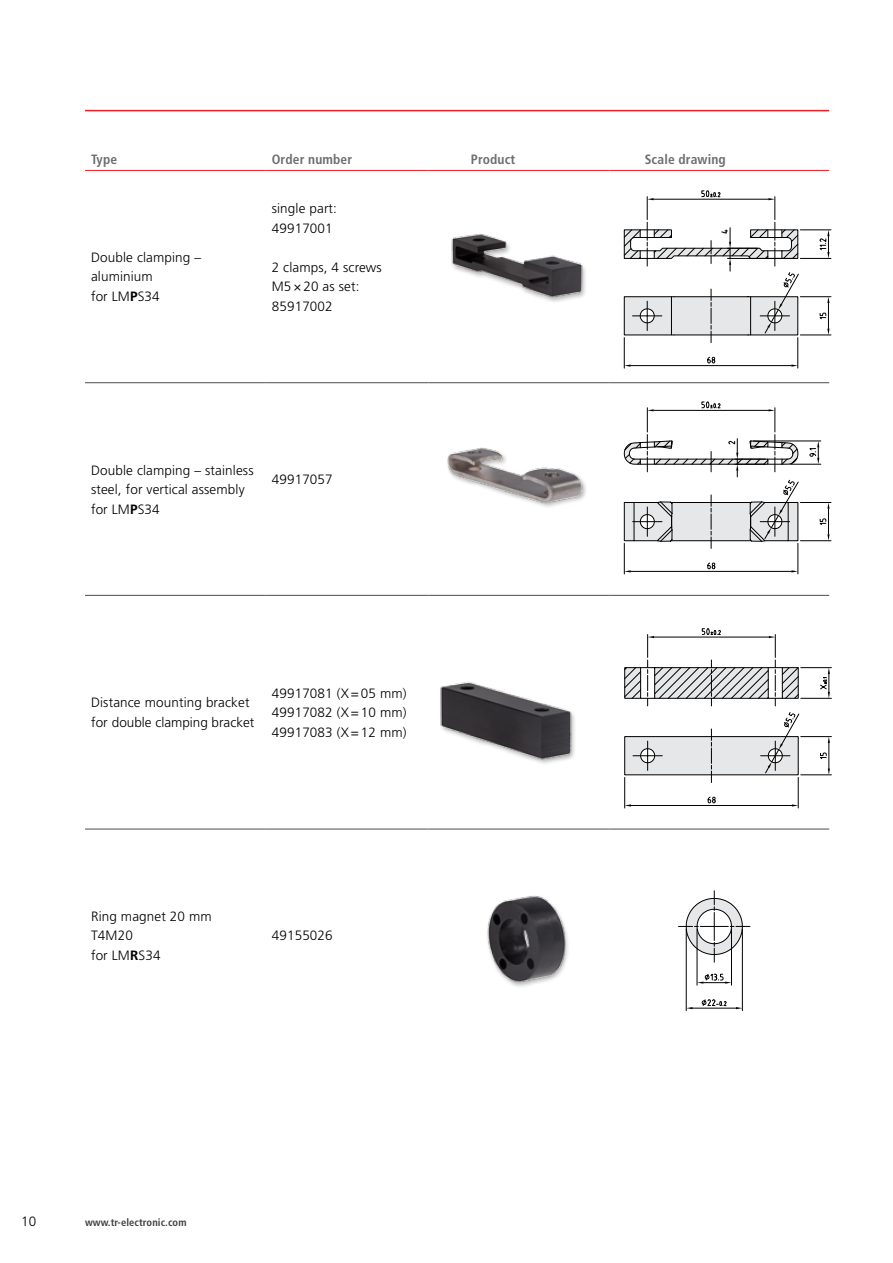
<style>
.page{position:relative;width:893px;height:1263px;background:#fff}
.page>*{position:absolute;margin:0;border:0;box-sizing:border-box;transform-origin:0 0}
.t1{font:300 13.5px/19.5px "Frutiger LT";letter-spacing:.01em;color:#000}
.t2{font:700 condensed 13.5px "Frutiger LT";letter-spacing:.01em;color:#6d6e71}
.t3{font:700 condensed 10.5px "Frutiger LT";letter-spacing:.01em;color:#414042}
.s1{font-weight:700}
</style>
<div class="page">
<hr style="left:85px;top:110px;width:744px;height:1px;background:#ed1d24">
<div style="left:445px;top:446px;width:142px;height:63px;background:#000;opacity:.3"></div>
<img style="left:446px;top:446px;width:137px;height:58px">
<img style="left:451px;top:233px;width:134px;height:67px">
<div style="left:438px;top:681px;width:138px;height:84px;background:#000;opacity:.3"></div>
<img style="left:438px;top:681px;width:136px;height:80px">
<div style="left:485px;top:894px;width:85px;height:95px;background:#000;opacity:.3"></div>
<img style="left:485px;top:894px;width:85px;height:91px">
<hr style="left:624px;top:338px;width:1px;height:30px;background:#000">
<hr style="left:797px;top:338px;width:1px;height:30px;background:#000">
<hr style="left:631px;top:365px;width:160px;height:1px;background:#000">
<svg style="left:624px;top:364px;width:7px;height:3px"></svg>
<svg style="left:791px;top:364px;width:7px;height:3px"></svg>
<svg style="left:707px;top:356px;width:8px;height:8px"></svg>
<svg style="left:623px;top:190px;width:209px;height:153px"></svg>
<hr style="left:800px;top:540px;width:31px;height:1px;background:#000">
<hr style="left:800px;top:502px;width:31px;height:1px;background:#000">
<svg style="left:819px;top:503px;width:10px;height:38px"></svg>
<hr style="left:798px;top:543px;width:1px;height:31px;background:#000">
<hr style="left:624px;top:543px;width:1px;height:31px;background:#000">
<hr style="left:631px;top:571px;width:160px;height:1px;background:#000">
<svg style="left:791px;top:570px;width:7px;height:2px"></svg>
<svg style="left:624px;top:570px;width:7px;height:2px"></svg>
<svg style="left:707px;top:562px;width:9px;height:7px"></svg>
<hr style="left:753px;top:441px;width:68px;height:1px;background:#000">
<hr style="left:790px;top:464px;width:31px;height:1px;background:#000">
<svg style="left:808px;top:441px;width:11px;height:23px"></svg>
<svg style="left:623px;top:401px;width:176px;height:147px"></svg>
<hr style="left:624px;top:777px;width:1px;height:31px;background:#000">
<hr style="left:798px;top:777px;width:1px;height:31px;background:#000">
<hr style="left:631px;top:805px;width:161px;height:1px;background:#000">
<svg style="left:707px;top:796px;width:9px;height:7px"></svg>
<svg style="left:624px;top:628px;width:208px;height:154px"></svg>
<hr style="left:697px;top:929px;width:1px;height:56px;background:#000">
<hr style="left:731px;top:929px;width:1px;height:56px;background:#000">
<svg style="left:697px;top:973px;width:34px;height:11px"></svg>
<hr style="left:686px;top:929px;width:1px;height:82px;background:#000">
<hr style="left:742px;top:929px;width:1px;height:82px;background:#000">
<hr style="left:693px;top:1008px;width:43px;height:1px;background:#000">
<svg style="left:686px;top:1007px;width:7px;height:2px"></svg>
<svg style="left:736px;top:1007px;width:6px;height:2px"></svg>
<svg style="left:701px;top:999px;width:26px;height:7px"></svg>
<svg style="left:678px;top:891px;width:72px;height:71px"></svg>
<hr style="left:85px;top:382px;width:181px;height:1px;background:#4d4d4f">
<hr style="left:266px;top:382px;width:162px;height:1px;background:#4d4d4f">
<hr style="left:428px;top:382px;width:182px;height:1px;background:#4d4d4f">
<hr style="left:610px;top:382px;width:219px;height:1px;background:#4d4d4f">
<hr style="left:85px;top:595px;width:181px;height:1px;background:#4d4d4f">
<hr style="left:266px;top:595px;width:162px;height:1px;background:#4d4d4f">
<hr style="left:428px;top:595px;width:182px;height:1px;background:#4d4d4f">
<hr style="left:610px;top:595px;width:219px;height:1px;background:#4d4d4f">
<hr style="left:85px;top:829px;width:181px;height:1px;background:#4d4d4f">
<hr style="left:266px;top:829px;width:162px;height:1px;background:#4d4d4f">
<hr style="left:428px;top:829px;width:182px;height:1px;background:#4d4d4f">
<hr style="left:610px;top:829px;width:219px;height:1px;background:#4d4d4f">
<hr style="left:85px;top:170px;width:181px;height:1px;background:#ed1d24">
<hr style="left:266px;top:170px;width:162px;height:1px;background:#ed1d24">
<hr style="left:428px;top:170px;width:182px;height:1px;background:#ed1d24">
<hr style="left:610px;top:170px;width:219px;height:1px;background:#ed1d24">
<p class="t2" style="left:91px;top:152px;width:28px">Type</p>
<p class="t2" style="left:272px;top:152px;width:82px">Order number</p>
<p class="t2" style="left:471px;top:152px;width:46px">Product</p>
<p class="t2" style="left:645px;top:152px;width:83px">Scale drawing</p>
<p class="t1" style="left:91px;top:248px;width:112px">Double clamping – aluminium<br>for LM<span class="s1">P</span>S34</p>
<p class="t1" style="left:272px;top:199px;width:67px">single part:<br>49917001</p>
<p class="t1" style="left:272px;top:257px;width:112px">2 clamps, 4 screws<br>M5×20 as set:<br>85917002</p>
<p class="t1" style="left:91px;top:460px;width:164px">Double clamping – stainless steel, for vertical assembly for LM<span class="s1">P</span>S34</p>
<p class="t1" style="left:272px;top:470px;width:62px">49917057</p>
<p class="t1" style="left:91px;top:693px;width:165px">Distance mounting bracket for double clamping bracket</p>
<p class="t1" style="left:272px;top:683px;width:136px;text-align:justify">49917081 (X=05 mm)<br>49917082 (X=10 mm)<br>49917083 (X=12 mm)</p>
<p class="t1" style="left:91px;top:907px;width:122px">Ring magnet 20 mm<br>T4M20<br>for LM<span class="s1">R</span>S34</p>
<p class="t1" style="left:272px;top:926px;width:62px">49155026</p>
<p class="t1" style="left:21px;top:1212px;width:17px">10</p>
<p class="t3" style="left:85px;top:1216px;width:103px">www.tr-electronic.com</p>
</div>
